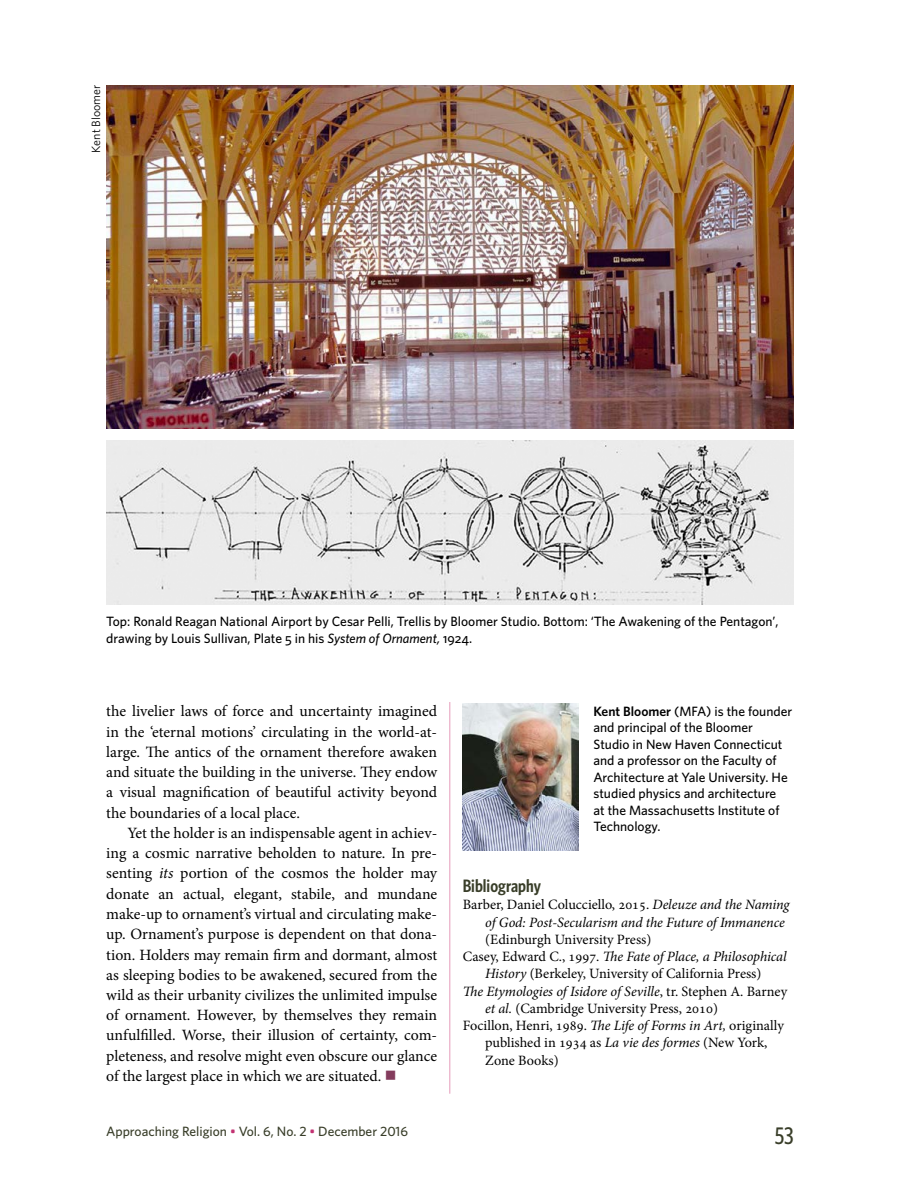
<style>
.page{position:relative;width:900px;height:1200px;background:#fff}
.page>*{position:absolute;margin:0;border:0;box-sizing:border-box;transform-origin:0 0}
.t1{font:500 24px "Whitney Condensed";color:#393e29}
.t2{font:600 18px "Whitney Condensed";color:#393e29}
.t3{font:15.75px/20.2px "Minion Pro";color:#000;text-align:justify}
.t4{font:14.25px "Minion Pro";color:#000}
.t5{font:italic 14.25px/17.2px "Minion Pro";letter-spacing:-.005em;color:#000}
.t6{font:500 13.5px/16.5px "Whitney";color:#000}
.t7{font:500 13.5px "Whitney";color:#393e29}
.t8{font:12px "Whitney";color:#000}
.s1{font-family:"Whitney Medium SC";font-weight:400}
.s2{font-style:italic}
.s3{color:#843c5d}
.s4{color:#c23272}
.s5{font-weight:600}
.s6{font-style:normal}
</style>
<div class="page">
<hr style="left:450px;top:702px;width:1px;height:392px;background:#e69cba">
<img style="left:106px;top:85px;width:688px;height:344px">
<img style="left:107px;top:440px;width:687px;height:164px">
<img style="left:463px;top:704px;width:115px;height:146px">
<p class="t8" style="left:89px;top:153px;width:69px;rotate:-90deg">Kent Bloomer</p>
<p class="t6" style="left:106px;top:613px;width:674px">Top: Ronald Reagan National Airport by Cesar Pelli, Trellis by Bloomer Studio. Bottom: ‘The Awakening of the Pentagon’, drawing by Louis Sullivan, Plate <span class="s1">5</span> in his <span class="s2">System of Ornament,</span> <span class="s1">1924</span>.</p>
<p class="t3" style="left:106px;top:701px;width:332px">the livelier laws of force and uncertainty imagined in the ‘eternal motions’ circulating in the world-at&shy;large. The antics of the ornament therefore awaken and situate the building in the universe. They endow a visual magnification of beautiful activity beyond the boundaries of a local place.</p>
<p class="t3" style="left:106px;top:823px;width:332px;text-indent:21px">Yet the holder is an indispensable agent in achiev&shy;ing a cosmic narrative beholden to nature. In pre&shy;senting <span class="s2">its</span> portion of the cosmos the holder may donate an actual, elegant, stabile, and mundane make-up to ornament’s virtual and circulating make&shy;up. Ornament’s purpose is dependent on that dona&shy;tion. Holders may remain firm and dormant, almost as sleeping bodies to be awakened, secured from the wild as their urbanity civilizes the unlimited impulse of ornament. However, by themselves they remain unfulfilled. Worse, their illusion of certainty, com&shy;pleteness, and resolve might even obscure our glance of the largest place in which we are situated. <span class="s3">■</span></p>
<p class="t7" style="left:106px;top:1123px;width:303px">Approaching Religion <span class="s4">•</span> Vol. 6, No. 2 <span class="s4">•</span> December 2016</p>
<p class="t6" style="left:593px;top:703px;width:200px"><span class="s5">Kent Bloomer</span> (MFA) is the founder and principal of the Bloomer<br>Studio in New Haven Connecticut and a professor on the Faculty of<br>Architecture at Yale University. He studied physics and architecture<br>at the Massachusetts Institute of<br>Technology.</p>
<p class="t2" style="left:463px;top:875px;width:80px">Bibliography</p>
<p class="t5" style="left:485px;top:896px;width:306px;text-indent:-23px"><span class="s6">Barber, Daniel Colucciello, 2015.</span> Deleuze and the Naming of God: Post-Secularism and the Future of Immanence</p>
<p class="t4" style="left:485px;top:930px;width:168px">(Edinburgh University Press)</p>
<p class="t5" style="left:463px;top:948px;width:325px"><span class="s6">Casey, Edward C., 1997.</span> The Fate of Place, a Philosophical</p>
<p class="t4" style="left:485px;top:964px;width:278px"><span class="s2">History</span> (Berkeley, University of California Press)</p>
<p class="t5" style="left:463px;top:982px;width:326px">The Etymologies of Isidore of Seville<span class="s6">, tr. Stephen A. Barney</span></p>
<p class="t4" style="left:485px;top:999px;width:234px"><span class="s2">et al.</span> (Cambridge University Press, 2010)</p>
<p class="t4" style="left:463px;top:1016px;width:323px">Focillon, Henri, 1989. <span class="s2">The Life of Forms in Art,</span> originally</p>
<p class="t4" style="left:485px;top:1033px;width:284px">published in 1934 as <span class="s2">La vie des formes</span> (New York,</p>
<p class="t4" style="left:485px;top:1051px;width:75px">Zone Books)</p>
<h1 class="t1" style="left:775px;top:1121px;width:20px">53</h1>
</div>
